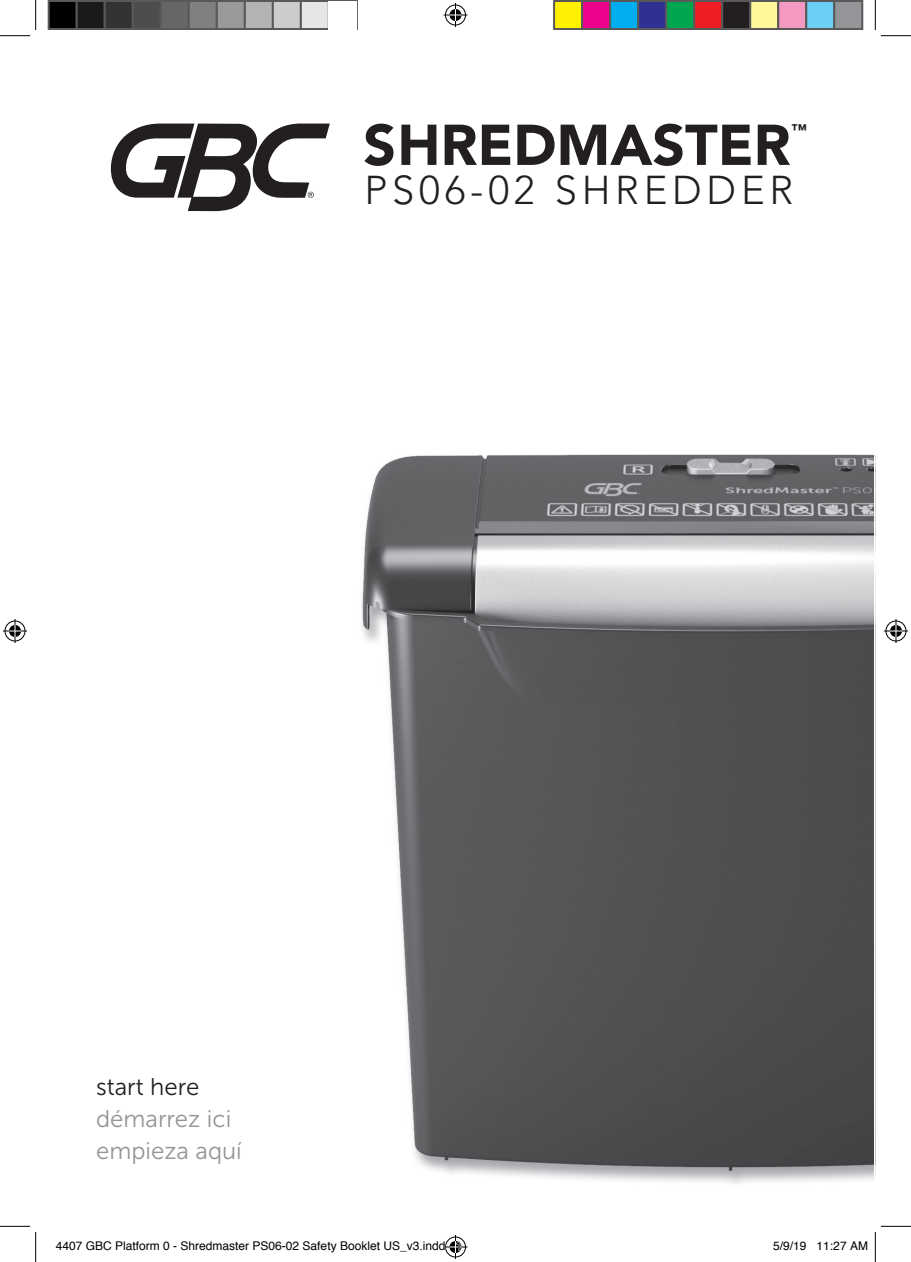
<style>
.page{position:relative;width:911px;height:1262px;background:#fff}
.page>*{position:absolute;margin:0;border:0;box-sizing:border-box;transform-origin:0 0}
.t1{font:900 56.8px "Avenir LT Std";color:#231f20}
.t2{font:300 40px "Avenir LT Std";letter-spacing:.12em;color:#231f20}
.t3{font:24px/32px "Museo Sans 300";color:#939598}
.t4{font:900 15.4px "Avenir LT Std";color:#231f20}
.t5{font:12px "Helvetica";color:#000}
.s1{color:#231f20}
</style>
<div class="page">
<img style="left:153px;top:123px;width:721px;height:1061px">
<svg style="left:110px;top:124px;width:220px;height:87px"></svg>
<svg style="left:443px;top:3px;width:24px;height:24px"></svg>
<svg style="left:3px;top:619px;width:24px;height:24px"></svg>
<svg style="left:884px;top:619px;width:23px;height:24px"></svg>
<div style="left:49px;top:1px;width:28px;height:28px;background:#000"></div>
<div style="left:48px;top:0;width:30px;height:30px;border:2px solid #595959"></div>
<div style="left:77px;top:1px;width:28px;height:28px;background:#1a1a1a"></div>
<div style="left:76px;top:0;width:30px;height:30px;border:2px solid #595959"></div>
<div style="left:105px;top:1px;width:28px;height:28px;background:#333"></div>
<div style="left:104px;top:0;width:30px;height:30px;border:2px solid #595959"></div>
<div style="left:133px;top:1px;width:28px;height:28px;background:#4d4d4d"></div>
<div style="left:132px;top:0;width:30px;height:30px;border:2px solid #595959"></div>
<div style="left:161px;top:1px;width:28px;height:28px;background:#666"></div>
<div style="left:160px;top:0;width:30px;height:30px;border:2px solid #595959"></div>
<div style="left:189px;top:1px;width:28px;height:28px;background:#808080"></div>
<div style="left:188px;top:0;width:30px;height:30px;border:2px solid #595959"></div>
<div style="left:217px;top:1px;width:28px;height:28px;background:#999"></div>
<div style="left:216px;top:0;width:30px;height:30px;border:2px solid #595959"></div>
<div style="left:245px;top:1px;width:28px;height:28px;background:#b3b3b3"></div>
<div style="left:244px;top:0;width:30px;height:30px;border:2px solid #595959"></div>
<div style="left:273px;top:1px;width:28px;height:28px;background:#ccc"></div>
<div style="left:272px;top:0;width:30px;height:30px;border:2px solid #595959"></div>
<div style="left:301px;top:1px;width:28px;height:28px;background:#e6e6e6"></div>
<div style="left:300px;top:0;width:30px;height:30px;border:2px solid #595959"></div>
<div style="left:328px;top:0;width:30px;height:30px;border:2px solid #595959"></div>
<div style="left:554px;top:1px;width:28px;height:28px;background:#fff101"></div>
<div style="left:553px;top:0;width:30px;height:30px;border:2px solid #595959"></div>
<div style="left:582px;top:1px;width:28px;height:28px;background:#ed028c"></div>
<div style="left:581px;top:0;width:30px;height:30px;border:2px solid #595959"></div>
<div style="left:610px;top:1px;width:28px;height:28px;background:#00aeef"></div>
<div style="left:609px;top:0;width:30px;height:30px;border:2px solid #595959"></div>
<div style="left:638px;top:1px;width:28px;height:28px;background:#2e3092"></div>
<div style="left:637px;top:0;width:30px;height:30px;border:2px solid #595959"></div>
<div style="left:666px;top:1px;width:28px;height:28px;background:#00a54f"></div>
<div style="left:665px;top:0;width:30px;height:30px;border:2px solid #595959"></div>
<div style="left:694px;top:1px;width:28px;height:28px;background:#ee1d23"></div>
<div style="left:693px;top:0;width:30px;height:30px;border:2px solid #595959"></div>
<div style="left:722px;top:1px;width:28px;height:28px;background:#231f20"></div>
<div style="left:721px;top:0;width:30px;height:30px;border:2px solid #595959"></div>
<div style="left:750px;top:1px;width:28px;height:28px;background:#fff79a"></div>
<div style="left:749px;top:0;width:30px;height:30px;border:2px solid #595959"></div>
<div style="left:778px;top:1px;width:28px;height:28px;background:#f499c2"></div>
<div style="left:777px;top:0;width:30px;height:30px;border:2px solid #595959"></div>
<div style="left:806px;top:1px;width:28px;height:28px;background:#6bcff6"></div>
<div style="left:805px;top:0;width:30px;height:30px;border:2px solid #595959"></div>
<div style="left:834px;top:1px;width:28px;height:28px;background:#939598"></div>
<div style="left:833px;top:0;width:30px;height:30px;border:2px solid #595959"></div>
<hr style="left:874px;top:1232px;width:1px;height:30px;background:#000">
<hr style="left:874px;top:0;width:1px;height:30px;background:#000">
<hr style="left:35px;top:1232px;width:1px;height:30px;background:#000">
<hr style="left:35px;top:0;width:1px;height:30px;background:#000">
<hr style="left:880px;top:1226px;width:30px;height:1px;background:#000">
<hr style="left:0;top:1226px;width:30px;height:1px;background:#000">
<hr style="left:880px;top:35px;width:30px;height:1px;background:#000">
<hr style="left:0;top:35px;width:30px;height:1px;background:#000">
<div style="left:329px;top:1px;width:28px;height:28px;background:#fff"></div>
<svg style="left:443px;top:1235px;width:24px;height:24px"></svg>
<p class="t1" style="left:363px;top:111px;width:428px">SHREDMASTER</p>
<p class="t4" style="left:791px;top:121px;width:17px">™</p>
<p class="t2" style="left:364px;top:167px;width:430px">PS06-02 SHREDDER</p>
<p class="t3" style="left:96px;top:1070px;width:147px"><span class="s1">start here </span>démarrez ici empieza aquí</p>
<p class="t5" style="left:56px;top:1236px;width:408px">4407 GBC Platform 0 - Shredmaster PS06-02 Safety Booklet US_v3.indd 1</p>
<p class="t5" style="left:773px;top:1236px;width:96px">5/9/19 11:27 AM</p>
</div>
